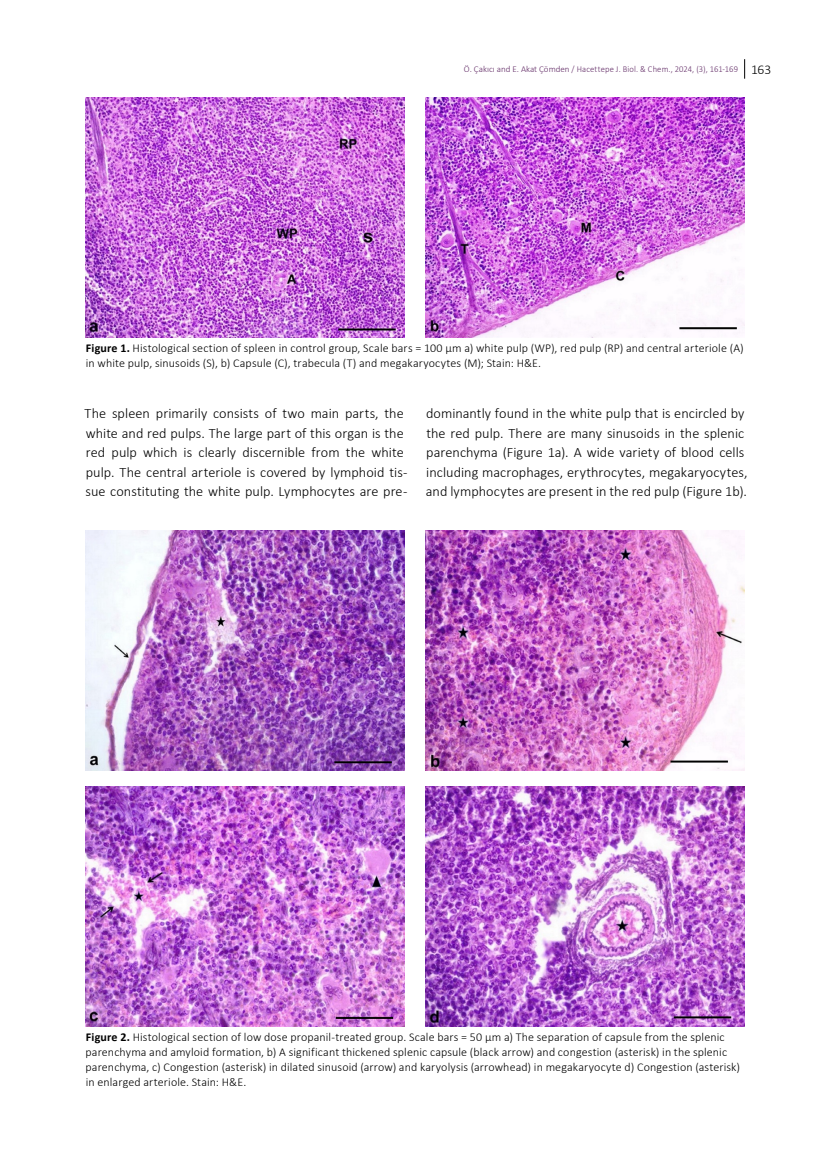
<style>
.page{position:relative;width:830px;height:1170px;background:#fff}
.page>*{position:absolute;margin:0;border:0;box-sizing:border-box;transform-origin:0 0}
.t1{font:300 14.25px/19.5px "Calibri";letter-spacing:.005em;color:#000}
.t2{font:300 12px/15px "Calibri";letter-spacing:.01em;color:#000}
.t3{font:300 9px "Calibri";color:#642e68}
.s1{font-size:13.5px;color:#000}
.s2{font-weight:700}
</style>
<div class="page">
<svg style="left:744px;top:59px;width:1px;height:20px"></svg>
<img style="left:85px;top:98px;width:319px;height:239px">
<img style="left:425px;top:98px;width:319px;height:239px">
<img style="left:85px;top:786px;width:319px;height:240px">
<img style="left:425px;top:786px;width:319px;height:240px">
<img style="left:85px;top:531px;width:319px;height:239px">
<img style="left:425px;top:531px;width:319px;height:239px">
<p class="t3" style="left:463px;top:63px;width:309px">Ö. Çakıcı and E. Akat Çömden / Hacettepe J. Biol. &amp; Chem., 2024, (3), 161-169 <span class="s1">163</span></p>
<p class="t2" style="left:86px;top:340px;width:659px"><span class="s2">Figure 1.</span> Histological section of spleen in control group, Scale bars = 100 µm a) white pulp (WP), red pulp (RP) and central arteriole (A) in white pulp, sinusoids (S), b) Capsule (C), trabecula (T) and megakaryocytes (M); Stain: H&amp;E.</p>
<p class="t1" style="left:85px;top:403px;width:324px">The spleen primarily consists of two main parts, the white and red pulps. The large part of this organ is the red pulp which is clearly discernible from the white pulp. The central arteriole is covered by lymphoid tis&shy;sue constituting the white pulp. Lymphocytes are pre-</p>
<p class="t1" style="left:425px;top:403px;width:323px">dominantly found in the white pulp that is encircled by the red pulp. There are many sinusoids in the splenic parenchyma (Figure 1a). A wide variety of blood cells including macrophages, erythrocytes, megakaryocytes, and lymphocytes are present in the red pulp (Figure 1b).</p>
<p class="t2" style="left:85px;top:1029px;width:655px"><span class="s2">Figure 2.</span> Histological section of low dose propanil-treated group. Scale bars = 50 µm a) The separation of capsule from the splenic parenchyma and amyloid formation, b) A significant thickened splenic capsule (black arrow) and congestion (asterisk) in the splenic parenchyma, c) Congestion (asterisk) in dilated sinusoid (arrow) and karyolysis (arrowhead) in megakaryocyte d) Congestion (asterisk) in enlarged arteriole. Stain: H&amp;E.</p>
</div>
